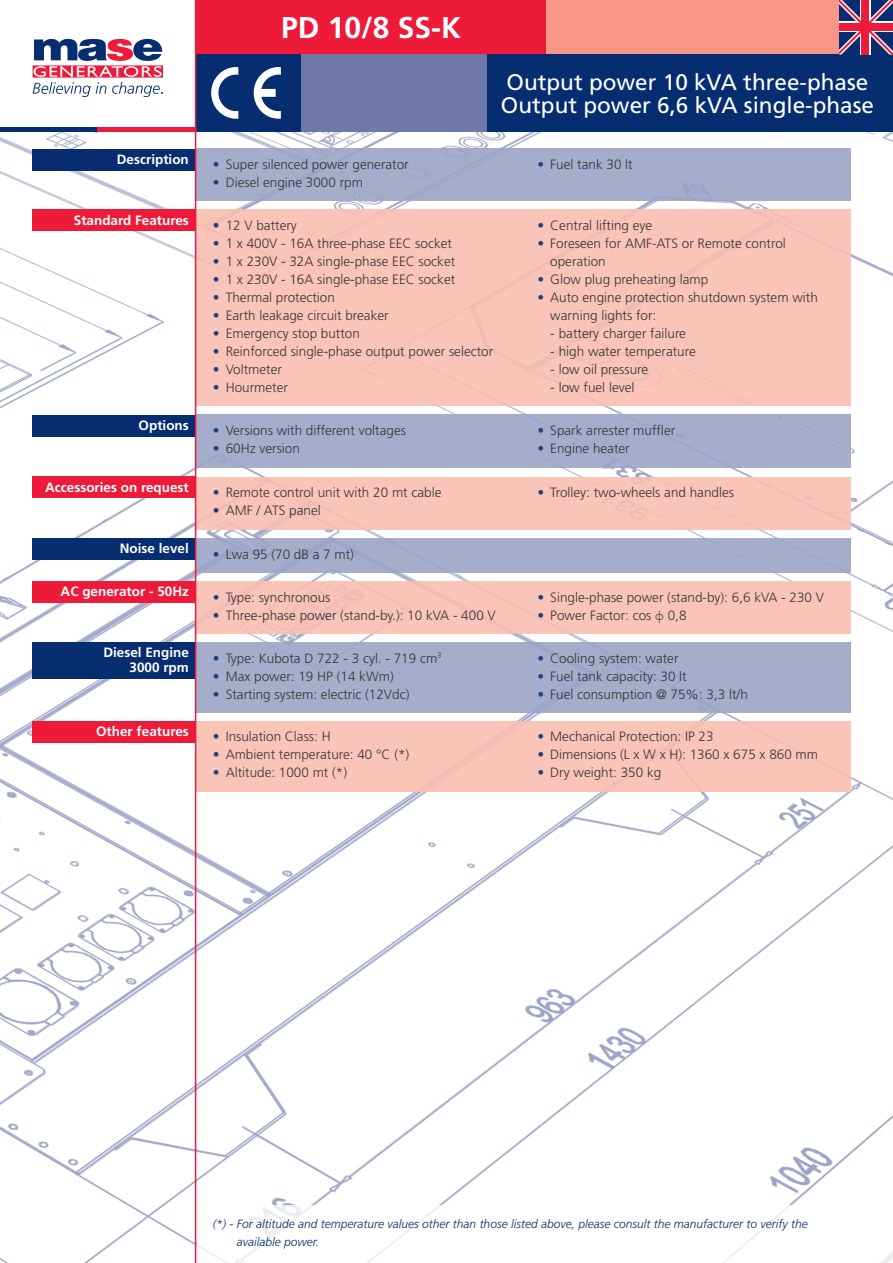
<style>
.page{position:relative;width:893px;height:1263px;background:#fff}
.page>*{position:absolute;margin:0;border:0;box-sizing:border-box;transform-origin:0 0}
.t1{font:700 30px "Frutiger";color:#fff}
.t2{font:22.5px/22.5px "Frutiger";color:#fff}
.t3{font:300 13.5px/18px "Frutiger";color:#231f20}
.t4{font:700 13.5px/15px "Frutiger";color:#fff;text-align:right}
.t5{font:italic 300 12px/18px "Frutiger";color:#052d6f}
.s1{color:#052d6f}
.s2{font-family:"Gill Sans"}
</style>
<div class="page">
<img style="left:0;top:132px;width:893px;height:1131px">
<div style="left:129px;top:54px;width:387px;height:78px;background:#6e79a7"></div>
<div style="left:0;top:0;width:196px;height:132px;background:#fff"></div>
<svg style="left:33px;top:39px;width:130px;height:58px"></svg>
<div style="left:488px;top:54px;width:405px;height:78px;background:#052d6f"></div>
<div style="left:196px;top:0;width:351px;height:54px;background:#ed1a3a"></div>
<div style="left:547px;top:0;width:346px;height:54px;background:#f59687"></div>
<div style="left:0;top:127px;width:97px;height:5px;background:#052d6f"></div>
<div style="left:97px;top:127px;width:98px;height:5px;background:#ed1a3a"></div>
<svg style="left:839px;top:0;width:54px;height:55px;background:#884e77"></svg>
<div style="left:195px;top:1205px;width:698px;height:58px;background:#fff"></div>
<div style="left:196px;top:54px;width:104px;height:78px;background:#052d6f"></div>
<svg style="left:211px;top:67px;width:27px;height:52px"></svg>
<svg style="left:254px;top:67px;width:27px;height:52px"></svg>
<div style="left:33px;top:149px;width:162px;height:21px;background:#052d6f"></div>
<div style="left:195px;top:149px;width:655px;height:52px;background:#a6adcb"></div>
<div style="left:33px;top:415px;width:162px;height:21px;background:#052d6f"></div>
<div style="left:195px;top:415px;width:655px;height:53px;background:#a6adcb"></div>
<div style="left:33px;top:210px;width:162px;height:21px;background:#ed1a3a"></div>
<div style="left:195px;top:210px;width:655px;height:196px;background:#fac4b8"></div>
<div style="left:33px;top:642px;width:162px;height:37px;background:#052d6f"></div>
<div style="left:195px;top:642px;width:655px;height:70px;background:#a6adcb"></div>
<div style="left:33px;top:721px;width:162px;height:21px;background:#ed1a3a"></div>
<div style="left:195px;top:721px;width:655px;height:70px;background:#fac4b8"></div>
<div style="left:33px;top:538px;width:162px;height:21px;background:#052d6f"></div>
<div style="left:195px;top:538px;width:655px;height:35px;background:#a6adcb"></div>
<div style="left:33px;top:581px;width:162px;height:22px;background:#ed1a3a"></div>
<div style="left:195px;top:581px;width:655px;height:52px;background:#fac4b8"></div>
<div style="left:33px;top:477px;width:162px;height:21px;background:#ed1a3a"></div>
<div style="left:195px;top:477px;width:655px;height:52px;background:#fac4b8"></div>
<hr style="left:195px;top:0;width:1px;height:1263px;background:#ed1a3a">
<h1 class="t1" style="left:281px;top:10px;width:182px">PD 10/8 SS-K</h1>
<h2 class="t2" style="left:501px;top:71px;width:375px">Output power 10 kVA three-phase<br>Output power 6,6 kVA single-phase</h2>
<p class="t4" style="left:117px;top:152px;width:73px">Description</p>
<p class="t3" style="left:213px;top:156px;width:197px"><span class="s1">•</span> Super silenced power generator</p>
<p class="t3" style="left:213px;top:174px;width:152px"><span class="s1">•</span> Diesel engine 3000 rpm</p>
<p class="t3" style="left:537px;top:156px;width:97px"><span class="s1">•</span> Fuel tank 30 lt</p>
<p class="t4" style="left:74px;top:212px;width:117px">Standard Features</p>
<p class="t3" style="left:213px;top:216px;width:86px"><span class="s1">•</span> 12 V battery</p>
<p class="t3" style="left:213px;top:234px;width:241px"><span class="s1">•</span> 1 x 400V - 16A three-phase EEC socket</p>
<p class="t3" style="left:213px;top:252px;width:244px"><span class="s1">•</span> 1 x 230V - 32A single-phase EEC socket</p>
<p class="t3" style="left:213px;top:270px;width:244px"><span class="s1">•</span> 1 x 230V - 16A single-phase EEC socket</p>
<p class="t3" style="left:213px;top:288px;width:124px"><span class="s1">•</span> Thermal protection</p>
<p class="t3" style="left:213px;top:306px;width:177px"><span class="s1">•</span> Earth leakage circuit breaker</p>
<p class="t3" style="left:213px;top:324px;width:149px"><span class="s1">•</span> Emergency stop button</p>
<p class="t3" style="left:213px;top:342px;width:282px"><span class="s1">•</span> Reinforced single-phase output power selector</p>
<p class="t3" style="left:213px;top:360px;width:70px"><span class="s1">•</span> Voltmeter</p>
<p class="t3" style="left:213px;top:378px;width:77px"><span class="s1">•</span> Hourmeter</p>
<p class="t3" style="left:537px;top:216px;width:116px"><span class="s1">•</span> Central lifting eye</p>
<p class="t3" style="left:550px;top:234px;width:237px;text-indent:-13px"><span class="s1">•</span> Foreseen for AMF-ATS or Remote control operation</p>
<p class="t3" style="left:537px;top:270px;width:172px"><span class="s1">•</span> Glow plug preheating lamp</p>
<p class="t3" style="left:550px;top:288px;width:269px;text-indent:-13px"><span class="s1">•</span> Auto engine protection shutdown system with warning lights for:</p>
<p class="t3" style="left:550px;top:324px;width:137px">- battery charger failure</p>
<p class="t3" style="left:550px;top:342px;width:147px">- high water temperature</p>
<p class="t3" style="left:550px;top:360px;width:100px">- low oil pressure</p>
<p class="t3" style="left:550px;top:378px;width:86px">- low fuel level</p>
<p class="t4" style="left:139px;top:418px;width:52px">Options</p>
<p class="t3" style="left:213px;top:422px;width:195px"><span class="s1">•</span> Versions with different voltages</p>
<p class="t3" style="left:213px;top:440px;width:89px"><span class="s1">•</span> 60Hz version</p>
<p class="t3" style="left:537px;top:422px;width:139px"><span class="s1">•</span> Spark arrester muffler</p>
<p class="t3" style="left:537px;top:440px;width:94px"><span class="s1">•</span> Engine heater</p>
<p class="t4" style="left:45px;top:479px;width:145px">Accessories on request</p>
<p class="t3" style="left:213px;top:483px;width:230px"><span class="s1">•</span> Remote control unit with 20 mt cable</p>
<p class="t3" style="left:213px;top:501px;width:109px"><span class="s1">•</span> AMF / ATS panel</p>
<p class="t3" style="left:537px;top:483px;width:198px"><span class="s1">•</span> Trolley: two-wheels and handles</p>
<p class="t4" style="left:120px;top:541px;width:71px">Noise level</p>
<p class="t3" style="left:213px;top:545px;width:143px"><span class="s1">•</span> Lwa 95 (70 dB a 7 mt)</p>
<p class="t4" style="left:61px;top:584px;width:130px">AC generator - 50Hz</p>
<p class="t3" style="left:213px;top:588px;width:119px"><span class="s1">•</span> Type: synchronous</p>
<p class="t3" style="left:213px;top:606px;width:284px"><span class="s1">•</span> Three-phase power (stand-by.): 10 kVA - 400 V</p>
<p class="t4" style="left:103px;top:645px;width:87px">Diesel Engine<br>3000 rpm</p>
<p class="t3" style="left:213px;top:649px;width:230px"><span class="s1">•</span> Type: Kubota D 722 - 3 cyl. - 719 cm<sup>3</sup></p>
<p class="t3" style="left:213px;top:667px;width:182px"><span class="s1">•</span> Max power: 19 HP (14 kWm)</p>
<p class="t3" style="left:213px;top:685px;width:198px"><span class="s1">•</span> Starting system: electric (12Vdc)</p>
<p class="t4" style="left:96px;top:724px;width:94px">Other features</p>
<p class="t3" style="left:213px;top:728px;width:119px"><span class="s1">•</span> Insulation Class: H</p>
<p class="t3" style="left:213px;top:746px;width:198px"><span class="s1">•</span> Ambient temperature: 40 °C (*)</p>
<p class="t3" style="left:213px;top:764px;width:136px"><span class="s1">•</span> Altitude: 1000 mt (*)</p>
<p class="t3" style="left:537px;top:588px;width:288px"><span class="s1">•</span> Single-phase power (stand-by): 6,6 kVA - 230 V</p>
<p class="t3" style="left:537px;top:606px;width:151px"><span class="s1">•</span> Power Factor: cos <span class="s2">ф</span> 0,8</p>
<p class="t3" style="left:537px;top:649px;width:143px"><span class="s1">•</span> Cooling system: water</p>
<p class="t3" style="left:537px;top:667px;width:151px"><span class="s1">•</span> Fuel tank capacity: 30 lt</p>
<p class="t3" style="left:537px;top:685px;width:212px"><span class="s1">•</span> Fuel consumption @ 75%: 3,3 lt/h</p>
<p class="t3" style="left:537px;top:728px;width:178px"><span class="s1">•</span> Mechanical Protection: IP 23</p>
<p class="t3" style="left:537px;top:746px;width:282px"><span class="s1">•</span> Dimensions (L x W x H): 1360 x 675 x 860 mm</p>
<p class="t3" style="left:537px;top:764px;width:125px"><span class="s1">•</span> Dry weight: 350 kg</p>
<p class="t5" style="left:237px;top:1214px;width:572px;text-indent:-24px">(*) - For altitude and temperature values other than those listed above, please consult the manufacturer to verify the available power.</p>
</div>
